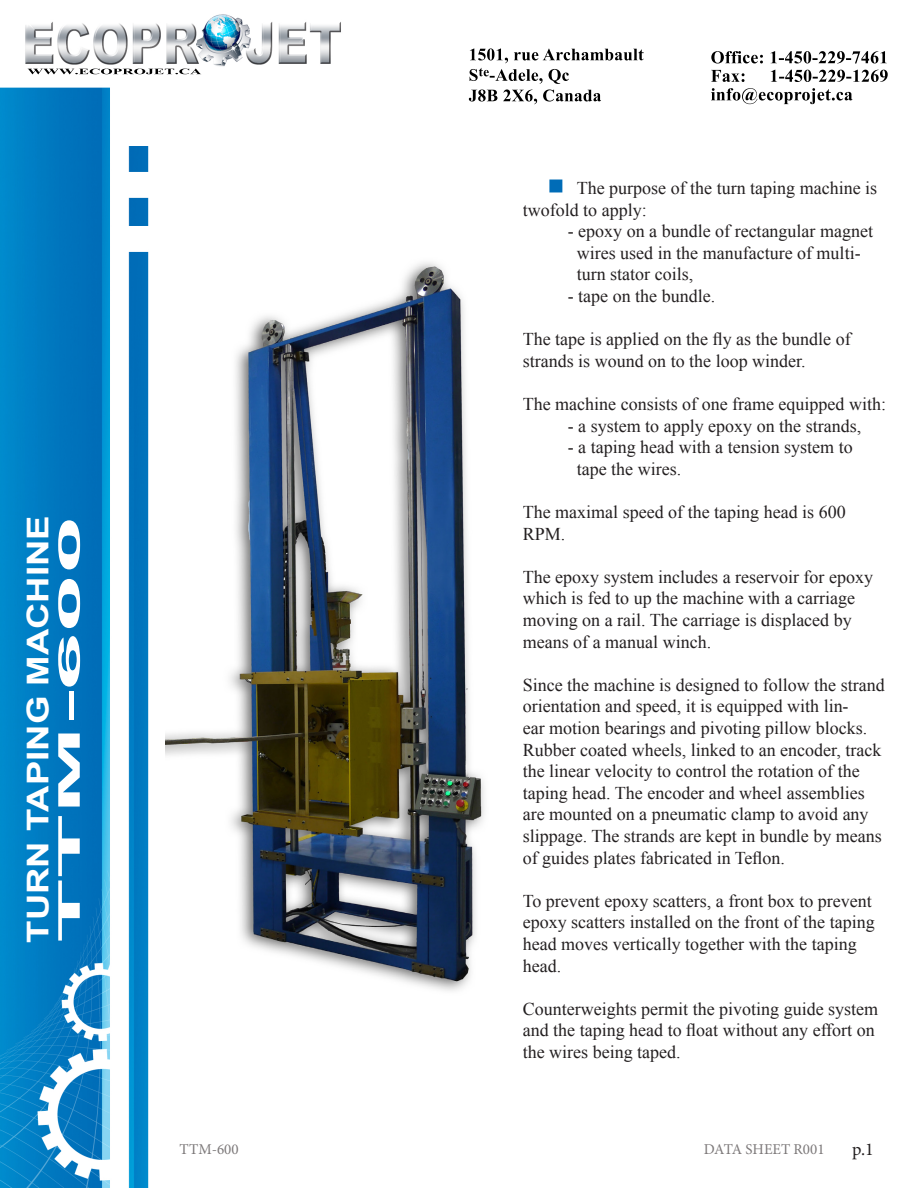
<style>
.page{position:relative;width:918px;height:1188px;background:#fff}
.page>*{position:absolute;margin:0;border:0;box-sizing:border-box;transform-origin:0 0}
.t1{font:700 30px/31.3px "Arial";color:#fff;scale:1.22 1}
.t2{font:18px/21.6px "Times New Roman";color:#231f20}
.t3{font:18px "Minion Pro";color:#231f20}
.t4{font:15px "Minion Pro";color:#7c7879}
</style>
<div class="page">
<img style="left:0;top:14px;width:888px;height:1174px">
<div style="left:166px;top:147px;width:357px;height:988px;background:#fff"></div>
<img style="left:166px;top:262px;width:319px;height:729px">
<img style="left:542px;top:173px;width:30px;height:26px">
<h1 class="t1" style="left:23px;top:943px;width:352px;rotate:-90deg">TURN TAPING MACHINE<br>TTM-600</h1>
<p class="t2" style="left:523px;top:177px;width:356px;text-indent:54px">The purpose of the turn taping machine is twofold to apply:</p>
<p class="t2" style="left:577px;top:220px;width:298px;text-indent:-9px">- epoxy on a bundle of rectangular magnet wires used in the manufacture of multi&shy;turn stator coils,</p>
<p class="t2" style="left:568px;top:285px;width:149px">- tape on the bundle.</p>
<p class="t2" style="left:523px;top:328px;width:329px">The tape is applied on the fly as the bundle of strands is wound on to the loop winder.</p>
<p class="t2" style="left:523px;top:393px;width:365px">The machine consists of one frame equipped with:</p>
<p class="t2" style="left:568px;top:414px;width:295px">- a system to apply epoxy on the strands,</p>
<p class="t2" style="left:577px;top:436px;width:277px;text-indent:-9px">- a taping head with a tension system to tape the wires.</p>
<p class="t2" style="left:523px;top:501px;width:324px">The maximal speed of the taping head is 600<br>RPM.</p>
<p class="t2" style="left:523px;top:566px;width:352px">The epoxy system includes a reservoir for epoxy which is fed to up the machine with a carriage moving on a rail. The carriage is displaced by means of a manual winch.</p>
<p class="t2" style="left:523px;top:674px;width:363px">Since the machine is designed to follow the strand orientation and speed, it is equipped with lin-<br>ear motion bearings and pivoting pillow blocks.<br>Rubber coated wheels, linked to an encoder, track the linear velocity to control the rotation of the taping head. The encoder and wheel assemblies are mounted on a pneumatic clamp to avoid any slippage. The strands are kept in bundle by means of guides plates fabricated in Teflon.</p>
<p class="t2" style="left:523px;top:890px;width:353px">To prevent epoxy scatters, a front box to prevent epoxy scatters installed on the front of the taping head moves vertically together with the taping head.</p>
<p class="t2" style="left:523px;top:998px;width:357px">Counterweights permit the pivoting guide system and the taping head to float without any effort on the wires being taped.</p>
<p class="t4" style="left:180px;top:1139px;width:61px">TTM-600</p>
<p class="t4" style="left:704px;top:1139px;width:122px">DATA SHEET R001</p>
<p class="t3" style="left:852px;top:1137px;width:23px">p.1</p>
</div>
